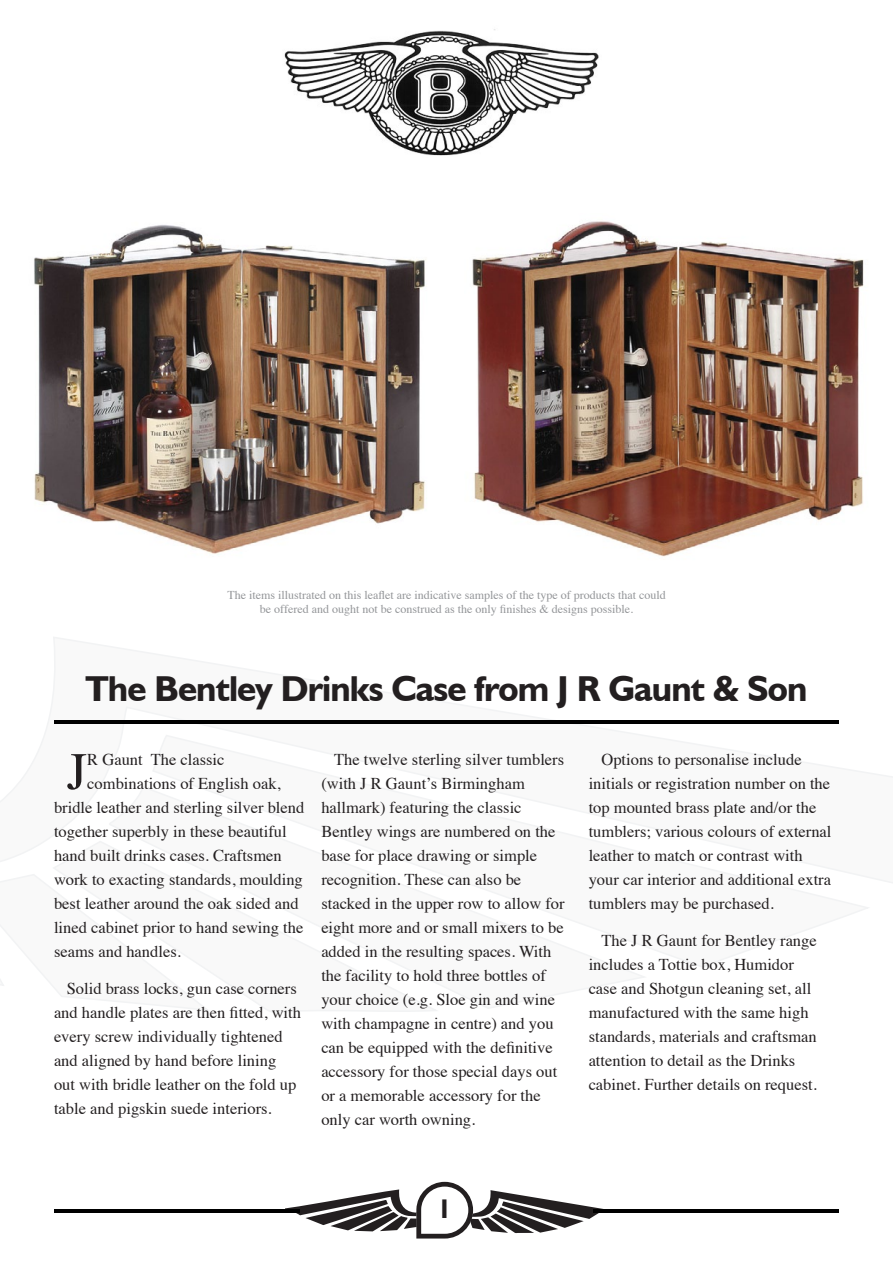
<style>
.page{position:relative;width:893px;height:1263px;background:#fff}
.page>*{position:absolute;margin:0;border:0;box-sizing:border-box;transform-origin:0 0}
.t1{font:52.8px "Times";color:#231f20}
.t2{font:700 36px "Humanist 521 BT";letter-spacing:-.025em;color:#231f20}
.t3{font:700 27px "Humanist 521 BT";color:#231f20}
.t4{font:16.5px/24px "Times";color:#231f20}
.t5{font:12px "Times";color:#939598}
</style>
<div class="page">
<svg style="left:285px;top:1182px;width:320px;height:56px"></svg>
<hr style="left:54px;top:1209px;width:245px;height:3px;background:#000">
<hr style="left:594px;top:1209px;width:245px;height:3px;background:#000">
<svg style="left:0;top:637px;width:893px;height:246px"></svg>
<svg style="left:151px;top:734px;width:722px;height:233px"></svg>
<svg style="left:109px;top:785px;width:541px;height:224px"></svg>
<svg style="left:52px;top:840px;width:390px;height:173px"></svg>
<svg style="left:0;top:873px;width:210px;height:139px"></svg>
<hr style="left:54px;top:720px;width:785px;height:4px;background:#000">
<img style="left:284px;top:29px;width:315px;height:127px">
<img style="left:34px;top:225px;width:392px;height:329px">
<img style="left:472px;top:221px;width:392px;height:336px">
<p class="t5" style="left:227px;top:584px;width:440px">The items illustrated on this leaflet are indicative samples of the type of products that could</p>
<p class="t5" style="left:260px;top:598px;width:375px">be offered and ought not be construed as the only finishes &amp; designs possible.</p>
<p class="t2" style="left:86px;top:667px;width:723px">The Bentley Drinks Case from J R Gaunt &amp; Son</p>
<p class="t1" style="left:67px;top:722px;width:22px">J</p>
<p class="t4" style="left:87px;top:746px;width:139px">R Gaunt The classic</p>
<p class="t4" style="left:87px;top:770px;width:195px">combinations of English oak,</p>
<p class="t4" style="left:54px;top:794px;width:252px">bridle leather and sterling silver blend</p>
<p class="t4" style="left:54px;top:818px;width:234px">together superbly in these beautiful</p>
<p class="t4" style="left:54px;top:842px;width:229px">hand built drinks cases. Craftsmen</p>
<p class="t4" style="left:54px;top:866px;width:250px">work to exacting standards, moulding</p>
<p class="t4" style="left:54px;top:890px;width:246px">best leather around the oak sided and</p>
<p class="t4" style="left:54px;top:914px;width:251px">lined cabinet prior to hand sewing the</p>
<p class="t4" style="left:54px;top:938px;width:128px">seams and handles.</p>
<p class="t4" style="left:54px;top:975px;width:249px;text-indent:13px">Solid brass locks, gun case corners and handle plates are then fitted, with every screw individually tightened and aligned by hand before lining out with bridle leather on the fold up table and pigskin suede interiors.</p>
<p class="t4" style="left:321px;top:746px;width:245px;text-indent:13px">The twelve sterling silver tumblers (with J R Gaunt’s Birmingham hallmark) featuring the classic Bentley wings are numbered on the base for place drawing or simple recognition. These can also be stacked in the upper row to allow for eight more and or small mixers to be added in the resulting spaces. With the facility to hold three bottles of your choice (e.g. Sloe gin and wine with champagne in centre) and you can be equipped with the definitive accessory for those special days out or a memorable accessory for the only car worth owning.</p>
<p class="t4" style="left:589px;top:746px;width:244px;text-indent:13px">Options to personalise include initials or registration number on the top mounted brass plate and/or the tumblers; various colours of external leather to match or contrast with your car interior and additional extra tumblers may be purchased.</p>
<p class="t4" style="left:589px;top:927px;width:230px;text-indent:13px">The J R Gaunt for Bentley range includes a Tottie box, Humidor case and Shotgun cleaning set, all manufactured with the same high standards, materials and craftsman attention to detail as the Drinks cabinet. Further details on request.</p>
<p class="t3" style="left:437px;top:1192px;width:16px">1</p>
</div>
